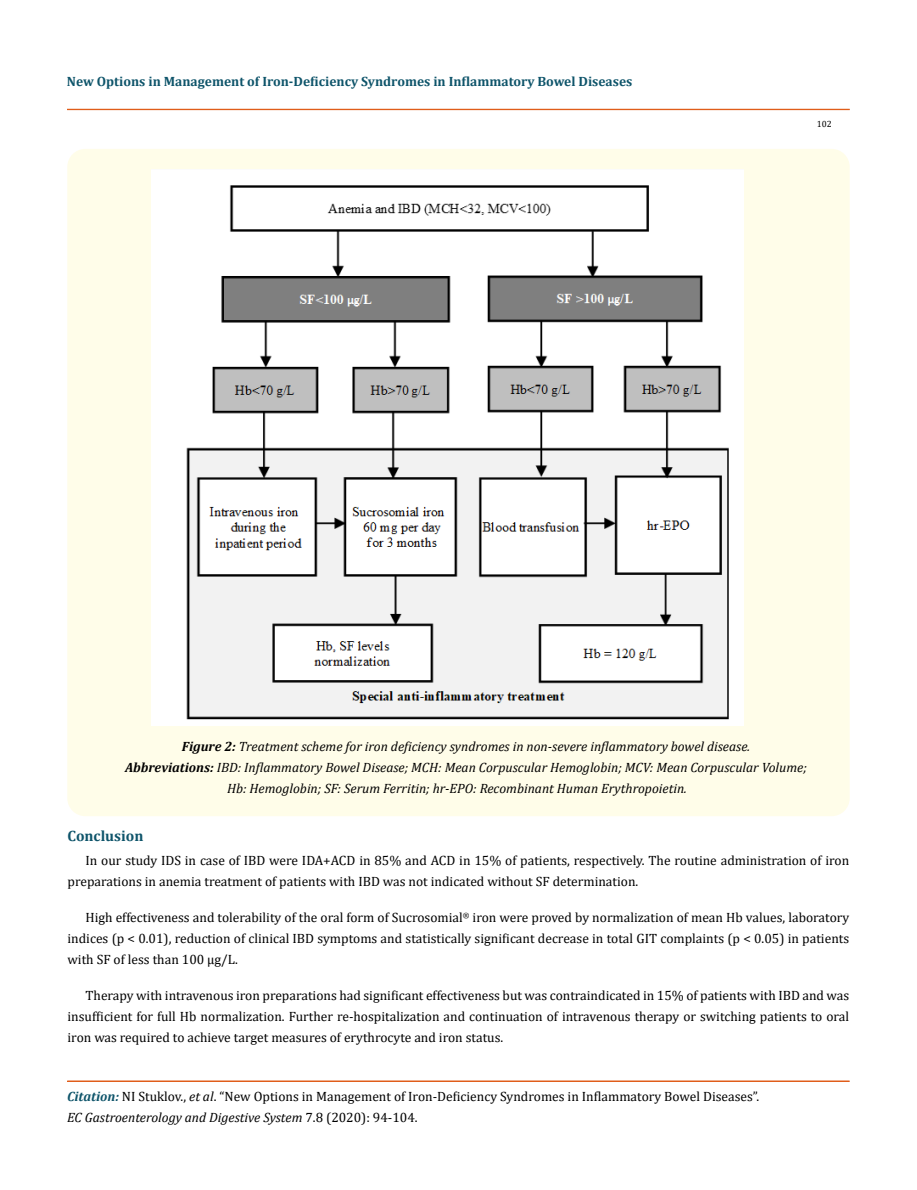
<style>
.page{position:relative;width:917px;height:1190px;background:#fff}
.page>*{position:absolute;margin:0;border:0;box-sizing:border-box;transform-origin:0 0}
.t1{font:700 15px "Cambria";color:#0e546a}
.t2{font:13.5px/21px "Cambria";color:#000}
.t3{font:italic 13.5px "Cambria";color:#000}
.t4{font:700 13.5px "Cambria";color:#0e546a}
.t5{font:9px "Cambria";color:#000}
.s1{font-weight:700}
.s2{font-weight:700;font-style:italic;color:#0e546a}
.s3{font-style:italic}
</style>
<div class="page">
<div style="left:67px;top:109px;width:782px;height:1px;border:1px solid #e05d1a"></div>
<div style="left:67px;top:1081px;width:782px;height:1px;border:1px solid #e05d1a"></div>
<div style="left:67px;top:149px;width:782px;height:667px;background:#fffde9;border-radius:18px"></div>
<img style="left:152px;top:170px;width:591px;height:555px">
<p class="t4" style="left:67px;top:72px;width:567px">New Options in Management of Iron-Deficiency Syndromes in Inflammatory Bowel Diseases</p>
<p class="t5" style="left:816px;top:118px;width:16px">102</p>
<p class="t3" style="left:182px;top:736px;width:570px"><span class="s1">Figure 2:</span> Treatment scheme for iron deficiency syndromes in non-severe inflammatory bowel disease.</p>
<p class="t3" style="left:125px;top:757px;width:683px"><span class="s1">Abbreviations:</span> IBD: Inflammatory Bowel Disease; MCH: Mean Corpuscular Hemoglobin; MCV: Mean Corpuscular Volume;</p>
<p class="t3" style="left:227px;top:778px;width:461px">Hb: Hemoglobin; SF: Serum Ferritin; hr-EPO: Recombinant Human Erythropoietin.</p>
<p class="t1" style="left:68px;top:825px;width:77px">Conclusion</p>
<p class="t2" style="left:68px;top:850px;width:783px;text-indent:18px">In our study IDS in case of IBD were IDA+ACD in 85% and ACD in 15% of patients, respectively. The routine administration of iron preparations in anemia treatment of patients with IBD was not indicated without SF determination.</p>
<p class="t2" style="left:67px;top:907px;width:783px;text-align:justify;text-indent:18px">High effectiveness and tolerability of the oral form of Sucrosomial<sup>®</sup> iron were proved by normalization of mean Hb values, laboratory indices (p &lt; 0.01), reduction of clinical IBD symptoms and statistically significant decrease in total GIT complaints (p &lt; 0.05) in patients with SF of less than 100 μg/L.</p>
<p class="t2" style="left:67px;top:985px;width:783px;text-align:justify;text-indent:18px">Therapy with intravenous iron preparations had significant effectiveness but was contraindicated in 15% of patients with IBD and was insufficient for full Hb normalization. Further re-hospitalization and continuation of intravenous therapy or switching patients to oral iron was required to achieve target measures of erythrocyte and iron status.</p>
<p class="t2" style="left:67px;top:1086px;width:693px"><span class="s2">Citation:</span> NI Stuklov., <span class="s3">et al</span>. “New Options in Management of Iron-Deficiency Syndromes in Inflammatory Bowel Diseases”.<br><span class="s3">EC Gastroenterology and Digestive System</span> 7.8 (2020): 94-104.</p>
</div>
